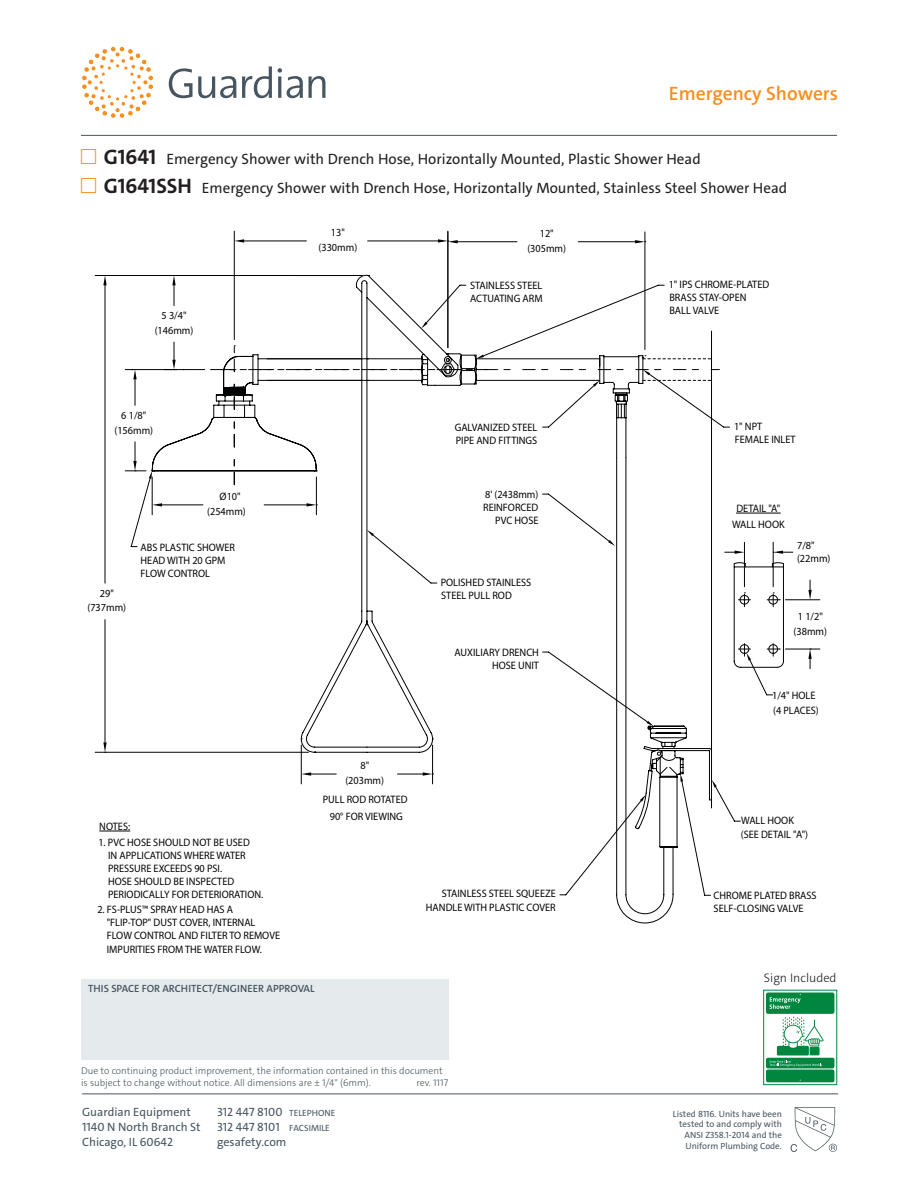
<style>
.page{position:relative;width:918px;height:1188px;background:#fff}
.page>*{position:absolute;margin:0;border:0;box-sizing:border-box;transform-origin:0 0}
.t1{font:600 19.5px "The Sans C4 s";color:#f78f1e}
.t2{font:15px "The Sans C4 s";color:#231f20}
.t3{font:300 12.45px "The Sans C4 s";color:#231f20}
.t4{font:12px "The Sans C4 s";color:#465560}
.t5{font:10.8px/13.2px "Myriad Pro";color:#020304;scale:.95 1}
.t6{font:600 10.5px "The Sans C4 s";color:#465560}
.Body{font:300 9.75px/11.7px "The Sans C4 s";color:#465560}
.t7{font:9px/10.8px "The Sans C4 s";color:#465560;text-align:right}
.s1{font-weight:700;font-size:21px}
.s2{font-size:9px}
</style>
<div class="page">
<svg style="left:242px;top:66px;width:30px;height:32px"></svg>
<svg style="left:278px;top:68px;width:25px;height:30px"></svg>
<svg style="left:309px;top:76px;width:16px;height:22px"></svg>
<svg style="left:169px;top:68px;width:67px;height:30px"></svg>
<svg style="left:82px;top:47px;width:71px;height:71px"></svg>
<hr style="left:81px;top:135px;width:756px;height:1px;background:#465560">
<hr style="left:82px;top:1094px;width:756px;height:1px;background:#465560">
<div style="left:81px;top:979px;width:367px;height:81px;background:#e5eaed"></div>
<svg style="left:791px;top:1107px;width:46px;height:45px"></svg>
<svg style="left:763px;top:990px;width:74px;height:95px"></svg>
<hr style="left:645px;top:232px;width:1px;height:118px;background:#020304">
<hr style="left:234px;top:231px;width:1px;height:109px;background:#020304">
<hr style="left:448px;top:231px;width:1px;height:117px;background:#020304">
<svg style="left:234px;top:239px;width:10px;height:2px"></svg>
<svg style="left:438px;top:239px;width:20px;height:2px"></svg>
<svg style="left:103px;top:276px;width:2px;height:9px"></svg>
<svg style="left:103px;top:742px;width:2px;height:10px"></svg>
<svg style="left:301px;top:774px;width:10px;height:2px"></svg>
<svg style="left:423px;top:774px;width:10px;height:2px"></svg>
<svg style="left:560px;top:795px;width:86px;height:100px"></svg>
<hr style="left:785px;top:600px;width:35px;height:1px;background:#020304">
<hr style="left:785px;top:649px;width:35px;height:1px;background:#020304">
<svg style="left:810px;top:580px;width:2px;height:20px"></svg>
<svg style="left:810px;top:649px;width:2px;height:20px"></svg>
<svg style="left:680px;top:774px;width:61px;height:122px"></svg>
<hr style="left:99px;top:831px;width:31px;height:1px;background:#020304">
<svg style="left:105px;top:241px;width:705px;height:533px"></svg>
<h1 class="t1" style="left:669px;top:81px;width:171px">Emergency Showers</h1>
<p class="t2" style="left:104px;top:149px;width:599px"><span class="s1">G1641</span> Emergency Shower with Drench Hose, Horizontally Mounted, Plastic Shower Head</p>
<p class="t2" style="left:104px;top:178px;width:685px"><span class="s1">G1641SSH</span> Emergency Shower with Drench Hose, Horizontally Mounted, Stainless Steel Shower Head</p>
<p class="t5" style="left:155px;top:308px;width:42px;line-height:14.5px;text-align:center">5 3/4" (146mm)</p>
<p class="t5" style="left:319px;top:225px;width:42px;line-height:14.5px;text-align:center">13" (330mm)</p>
<p class="t5" style="left:527px;top:226px;width:42px;line-height:14.5px;text-align:center">12" (305mm)</p>
<p class="t5" style="left:470px;top:279px;width:78px">STAINLESS STEEL<br>ACTUATING ARM</p>
<p class="t5" style="left:669px;top:278px;width:107px">1" IPS CHROME-PLATED<br>BRASS STAY-OPEN<br>BALL VALVE</p>
<p class="t5" style="left:114px;top:408px;width:42px;line-height:14.5px;text-align:center">6 1/8" (156mm)</p>
<p class="t5" style="left:207px;top:489px;width:42px;line-height:14.5px;text-indent:12px">Ø10" (254mm)</p>
<p class="t5" style="left:87px;top:586px;width:42px;line-height:14.5px;text-align:center">29" (737mm)</p>
<p class="t5" style="left:141px;top:540px;width:101px">ABS PLASTIC SHOWER<br>HEAD WITH 20 GPM<br>FLOW CONTROL</p>
<p class="t5" style="left:99px;top:820px;width:34px">NOTES:</p>
<p class="t5" style="left:98px;top:836px;width:161px">1. PVC HOSE SHOULD NOT BE USED</p>
<p class="t5" style="left:108px;top:849px;width:146px">IN APPLICATIONS WHERE WATER</p>
<p class="t5" style="left:108px;top:862px;width:122px">PRESSURE EXCEEDS 90 PSI.</p>
<p class="t5" style="left:108px;top:874px;width:134px">HOSE SHOULD BE INSPECTED</p>
<p class="t5" style="left:108px;top:887px;width:165px">PERIODICALLY FOR DETERIORATION.</p>
<p class="t5" style="left:107px;top:903px;width:184px;text-indent:-9px">2. FS-PLUS™ SPRAY HEAD HAS A "FLIP-TOP" DUST COVER, INTERNAL<br>FLOW CONTROL AND FILTER TO REMOVE<br>IMPURITIES FROM THE WATER FLOW.</p>
<p class="t5" style="left:345px;top:758px;width:42px;line-height:14.5px;text-align:center">8" (203mm)</p>
<p class="t5" style="left:323px;top:793px;width:91px">PULL ROD ROTATED</p>
<p class="t5" style="left:330px;top:809px;width:78px">90° FOR VIEWING</p>
<p class="t6" style="left:88px;top:981px;width:228px">THIS SPACE FOR ARCHITECT/ENGINEER APPROVAL</p>
<p class="t5" style="left:455px;top:421px;width:88px">GALVANIZED STEEL<br>PIPE AND FITTINGS</p>
<p class="t5" style="left:483px;top:487px;width:60px;text-align:right">8' (2438mm)<br>REINFORCED<br>PVC HOSE</p>
<p class="t5" style="left:441px;top:575px;width:97px">POLISHED STAINLESS<br>STEEL PULL ROD</p>
<p class="t5" style="left:455px;top:645px;width:90px;text-align:right">AUXILIARY DRENCH<br>HOSE UNIT</p>
<p class="t5" style="left:734px;top:420px;width:66px">1" NPT<br>FEMALE INLET</p>
<p class="t5" style="left:732px;top:500px;width:57px;line-height:16.5px;text-align:center">DETAIL "A"<br>WALL HOOK</p>
<p class="t5" style="left:797px;top:538px;width:37px">7/8" (22mm)</p>
<p class="t5" style="left:794px;top:609px;width:37px;line-height:14.5px;text-align:center">1 1/2" (38mm)</p>
<p class="t5" style="left:772px;top:688px;width:51px;line-height:14.5px">1/4" HOLE (4 PLACES)</p>
<p class="t5" style="left:741px;top:813px;width:72px;line-height:14.5px">WALL HOOK (SEE DETAIL "A")</p>
<p class="t5" style="left:426px;top:887px;width:138px;text-align:right">STAINLESS STEEL SQUEEZE<br>HANDLE WITH PLASTIC COVER</p>
<p class="t5" style="left:714px;top:889px;width:110px">CHROME PLATED BRASS<br>SELF-CLOSING VALVE</p>
<p class="t3" style="left:764px;top:970px;width:74px">Sign Included</p>
<p class="Body" style="left:81px;top:1065px;width:363px">Due to continuing product improvement, the information contained in this document is subject to change without notice. All dimensions are ± 1/4" (6mm).</p>
<p class="Body" style="left:417px;top:1077px;width:33px">rev. 1117</p>
<p class="t4" style="left:82px;top:1104px;width:110px">Guardian Equipment</p>
<p class="t4" style="left:217px;top:1104px;width:120px">312 447 8100 <span class="s2">TELEPHONE</span></p>
<p class="t4" style="left:82px;top:1119px;width:120px">1140 N North Branch St</p>
<p class="t4" style="left:217px;top:1119px;width:114px">312 447 8101 <span class="s2">FACSIMILE</span></p>
<p class="t4" style="left:82px;top:1134px;width:93px">Chicago, IL 60642</p>
<p class="t4" style="left:217px;top:1134px;width:71px">gesafety.com</p>
<p class="t7" style="left:673px;top:1108px;width:110px">Listed 8116. Units have been tested to and comply with<br>ANSI Z358.1-2014 and the<br>Uniform Plumbing Code.</p>
</div>
